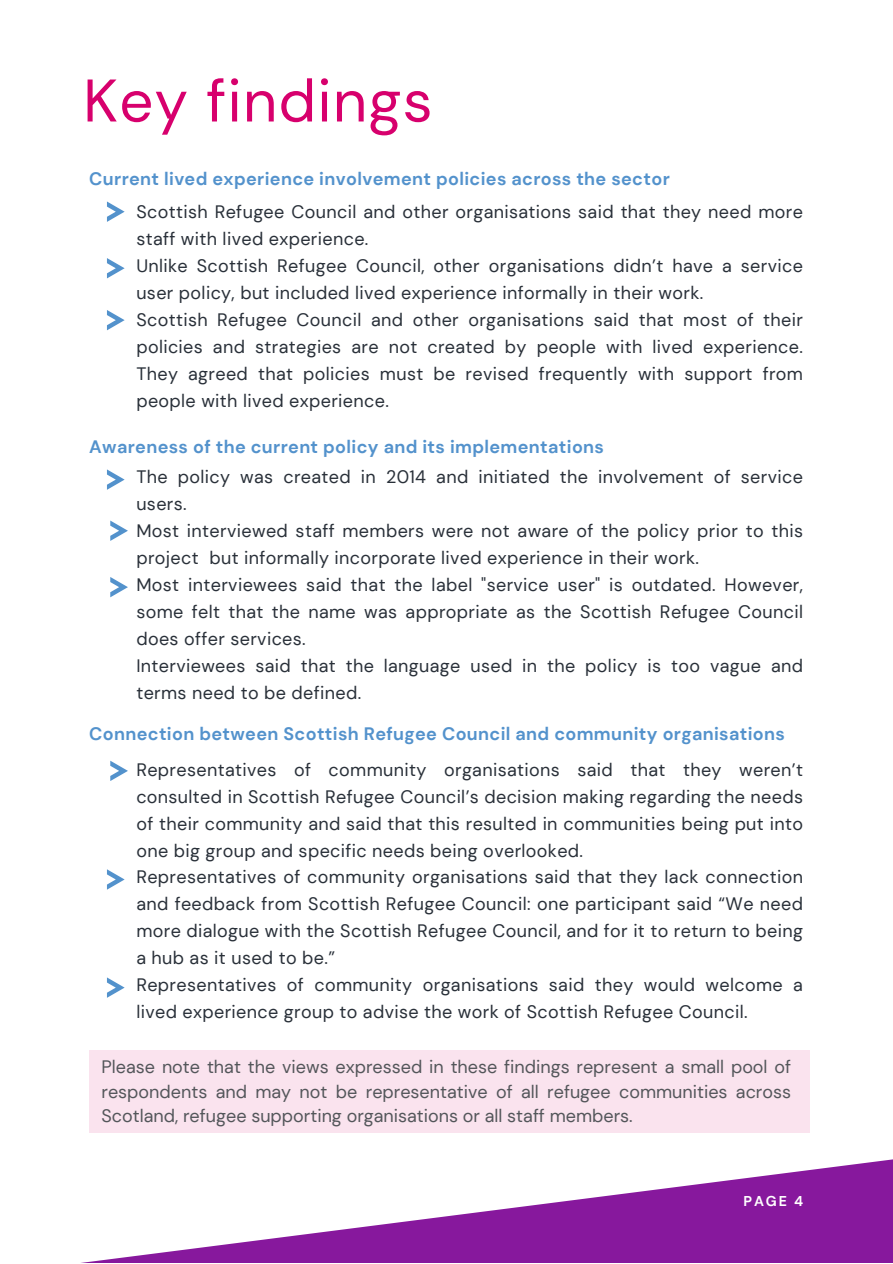
<style>
.page{position:relative;width:893px;height:1264px;background:#fff}
.page>*{position:absolute;margin:0;border:0;box-sizing:border-box;transform-origin:0 0}
.t1{font:60px "DM Sans";letter-spacing:.02em;color:#d7006d}
.t2{font:18px/27px "DM Sans";letter-spacing:.02em;color:#293039}
.t3{font:18px/24.8px "DM Sans";color:#53565a;text-align:justify}
.t4{font:700 18px "DM Sans";letter-spacing:.02em;color:#5392cc}
.t5{font:700 14.25px "DM Sans";color:#fff}
</style>
<div class="page">
<div style="left:89px;top:1050px;width:721px;height:82px;background:#fae3ee"></div>
<svg style="left:107px;top:201px;width:18px;height:21px"></svg>
<svg style="left:107px;top:258px;width:18px;height:20px"></svg>
<svg style="left:107px;top:310px;width:18px;height:20px"></svg>
<svg style="left:107px;top:469px;width:18px;height:20px"></svg>
<svg style="left:110px;top:520px;width:18px;height:21px"></svg>
<svg style="left:110px;top:577px;width:18px;height:20px"></svg>
<svg style="left:110px;top:760px;width:18px;height:21px"></svg>
<svg style="left:107px;top:869px;width:18px;height:20px"></svg>
<svg style="left:107px;top:977px;width:18px;height:20px"></svg>
<svg style="left:88px;top:1159px;width:804px;height:103px"></svg>
<p class="t1" style="left:83px;top:62px;width:351px">Key findings</p>
<p class="t4" style="left:89px;top:167px;width:582px">Current lived experience involvement policies across the sector</p>
<p class="t2" style="left:136px;top:198px;width:668px">Scottish Refugee Council and other organisations said that they need more staff with lived experience.</p>
<p class="t2" style="left:136px;top:252px;width:668px">Unlike Scottish Refugee Council, other organisations didn’t have a service user policy, but included lived experience informally in their work.</p>
<p class="t2" style="left:136px;top:306px;width:668px;text-align:justify">Scottish Refugee Council and other organisations said that most of their policies and strategies are not created by people with lived experience.<br>They agreed that policies must be revised frequently with support from people with lived experience.</p>
<p class="t4" style="left:89px;top:435px;width:516px">Awareness of the current policy and its implementations</p>
<p class="t2" style="left:136px;top:463px;width:668px">The policy was created in 2014 and initiated the involvement of service users.</p>
<p class="t2" style="left:136px;top:517px;width:668px">Most interviewed staff members were not aware of the policy prior to this project but informally incorporate lived experience in their work.</p>
<p class="t2" style="left:136px;top:571px;width:668px;text-align:justify">Most interviewees said that the label "service user" is outdated. However, some felt that the name was appropriate as the Scottish Refugee Council does offer services.</p>
<p class="t2" style="left:136px;top:652px;width:668px">Interviewees said that the language used in the policy is too vague and terms need to be defined.</p>
<p class="t4" style="left:89px;top:722px;width:697px">Connection between Scottish Refugee Council and community organisations</p>
<p class="t2" style="left:136px;top:756px;width:668px;text-align:justify">Representatives of community organisations said that they weren’t consulted in Scottish Refugee Council’s decision making regarding the needs of their community and said that this resulted in communities being put into one big group and specific needs being overlooked.</p>
<p class="t2" style="left:136px;top:863px;width:668px;text-align:justify">Representatives of community organisations said that they lack connection and feedback from Scottish Refugee Council: one participant said “We need more dialogue with the Scottish Refugee Council, and for it to return to being a hub as it used to be.”</p>
<p class="t2" style="left:136px;top:971px;width:668px">Representatives of community organisations said they would welcome a lived experience group to advise the work of Scottish Refugee Council.</p>
<p class="t3" style="left:101px;top:1054px;width:691px">Please note that the views expressed in these findings represent a small pool of respondents and may not be representative of all refugee communities across Scotland, refugee supporting organisations or all staff members.</p>
<p class="t5" style="left:743px;top:1191px;width:61px">PAGE 4</p>
</div>
